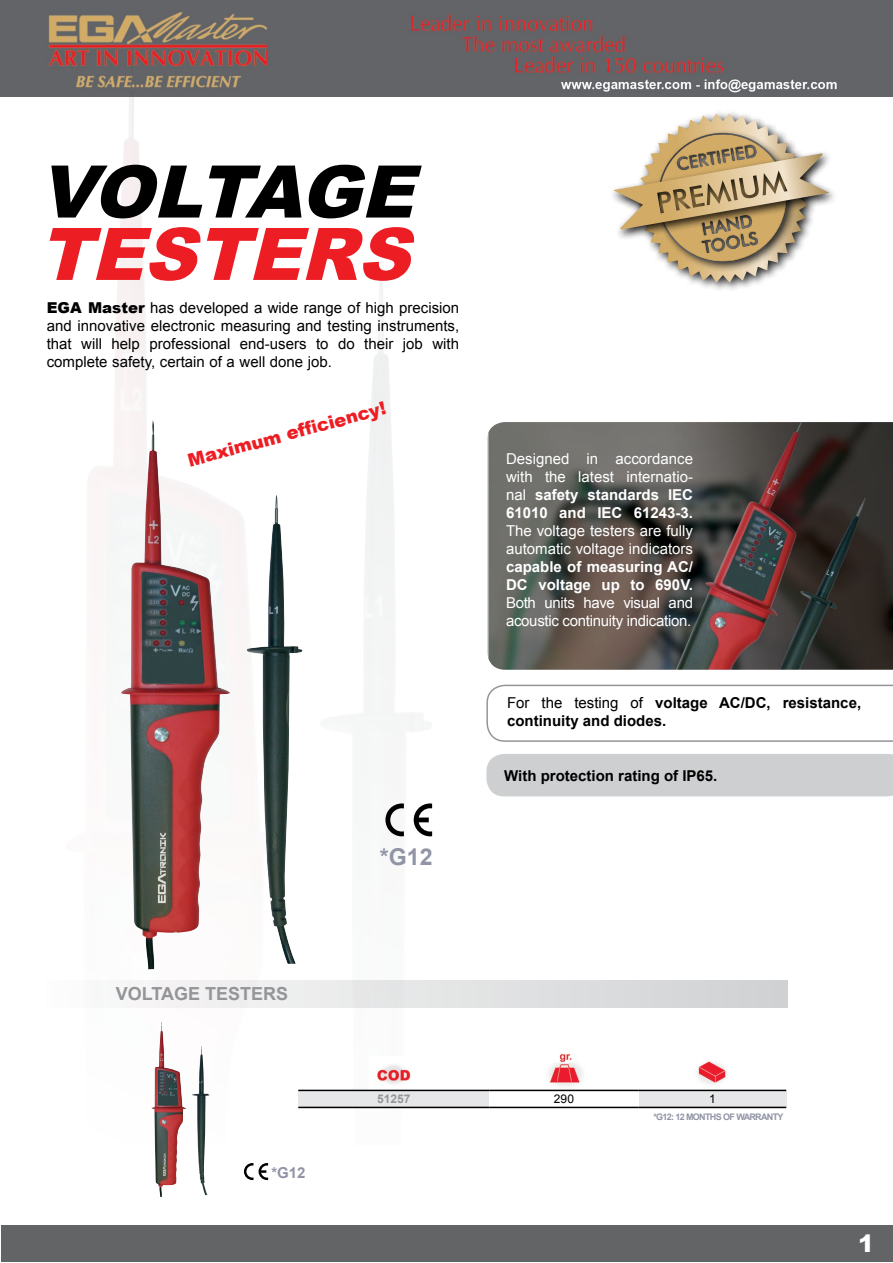
<style>
.page{position:relative;width:893px;height:1263px;background:#fff}
.page>*{position:absolute;margin:0;border:0;box-sizing:border-box;transform-origin:0 0}
.t1{font:italic 900 72.6px "Arial";color:#000}
.t2{font:italic 900 72.6px "Arial";color:#ed1d24}
.t3{font:900 24px "Arial";color:#fff}
.t4{font:700 23.1px "Arial";color:#9094a4}
.t5{font:900 18.15px "Arial";color:#ed1d24}
.t6{font:700 18px "Arial";color:#939598}
.t7{font:15px/18px "Arial";color:#000;text-align:justify}
.t8{font:15px/18px "Arial";color:#fff;text-align:justify}
.t9{font:700 15px/18px "Arial";color:#000}
.t10{font:15px/18px "Arial";letter-spacing:-.02em;color:#fff}
.t11{font:700 15px/18px "Arial";color:#fff}
.t12{font:700 15px "Arial";color:#9094a4}
.t13{font:700 12px "Arial";color:#939598}
.t14{font:12px "Arial";color:#000}
.t15{font:700 9px "Arial";letter-spacing:-.075em;color:#9094a4}
.s1{font-weight:900}
.s2{font-weight:700}
.s3{font-weight:400}
</style>
<div class="page">
<div style="left:1px;top:1225px;width:891px;height:37px;background:#636466"></div>
<img style="left:0;top:0;width:893px;height:97px">
<img style="left:64px;top:50px;width:369px;height:1059px">
<svg style="left:414px;top:803px;width:18px;height:33px"></svg>
<svg style="left:385px;top:803px;width:19px;height:33px"></svg>
<svg style="left:486px;top:685px;width:407px;height:57px"></svg>
<img style="left:489px;top:422px;width:404px;height:248px">
<img style="left:694px;top:1061px;width:36px;height:29px">
<img style="left:370px;top:1057px;width:48px;height:33px">
<div style="left:47px;top:980px;width:741px;height:28px;background:linear-gradient(to right,#fbfbfb,#d0d1d3)"></div>
<svg style="left:259px;top:1163px;width:9px;height:17px"></svg>
<svg style="left:244px;top:1163px;width:9px;height:17px"></svg>
<div style="left:486px;top:754px;width:407px;height:42px;background:#cdcfd0"></div>
<img style="left:121px;top:420px;width:182px;height:549px">
<img style="left:542px;top:1054px;width:45px;height:36px">
<div style="left:298px;top:1090px;width:191px;height:17px;background:#e6e7e8"></div>
<div style="left:639px;top:1090px;width:147px;height:17px;background:#e6e7e8"></div>
<hr style="left:298px;top:1090px;width:191px;height:1px;background:#000">
<hr style="left:489px;top:1090px;width:150px;height:1px;background:#000">
<hr style="left:639px;top:1090px;width:147px;height:1px;background:#000">
<hr style="left:298px;top:1107px;width:191px;height:1px;background:#000">
<hr style="left:489px;top:1107px;width:150px;height:1px;background:#000">
<hr style="left:639px;top:1107px;width:147px;height:1px;background:#000">
<img style="left:151px;top:1021px;width:59px;height:176px">
<div style="left:634px;top:109px;width:184px;height:184px;background:#000;opacity:.87"></div>
<svg style="left:614px;top:113px;width:215px;height:170px"></svg>
<h1 class="t1" style="left:38px;top:139px;width:401px">VOLTAGE</h1>
<h1 class="t2" style="left:38px;top:201px;width:397px">TESTERS</h1>
<p class="t7" style="left:47px;top:299px;width:414px"><span class="s1">EGA Master</span> has developed a wide range of high precision and innovative electronic measuring and testing instruments, that will help professional end-users to do their job with complete safety, certain of a well done job.</p>
<p class="t5" style="left:185px;top:448px;width:206px;rotate:-15deg">Maximum effi ciency!</p>
<h3 class="t4" style="left:380px;top:842px;width:54px">*G12</h3>
<p class="t8" style="left:506px;top:449px;width:189px">Designed in accordance with the latest internatio&shy;nal <span class="s2">safety standards IEC 61010 and IEC 61243-3.</span></p>
<p class="t8" style="left:506px;top:521px;width:189px">The voltage testers are fully automatic voltage indicators</p>
<p class="t11" style="left:506px;top:558px;width:189px">capable of measuring AC/<br>DC voltage up to 690V.</p>
<p class="t10" style="left:506px;top:593px;width:189px">Both units have visual and acoustic continuity indication.</p>
<p class="t9" style="left:507px;top:694px;width:356px"><span class="s3">For the testing of</span> voltage AC/DC, resistance, continuity and diodes.</p>
<p class="t9" style="left:504px;top:767px;width:215px">With protection rating of IP65.</p>
<p class="t6" style="left:116px;top:981px;width:174px">VOLTAGE TESTERS</p>
<p class="t13" style="left:377px;top:1091px;width:35px">51257</p>
<p class="t14" style="left:554px;top:1091px;width:22px">290</p>
<p class="t14" style="left:709px;top:1091px;width:8px">1</p>
<p class="t12" style="left:271px;top:1163px;width:36px">*G12</p>
<p class="t15" style="left:653px;top:1111px;width:132px">*G12: 12 MONTHS OF WARRANTY</p>
<h2 class="t3" style="left:858px;top:1226px;width:18px">1</h2>
</div>
